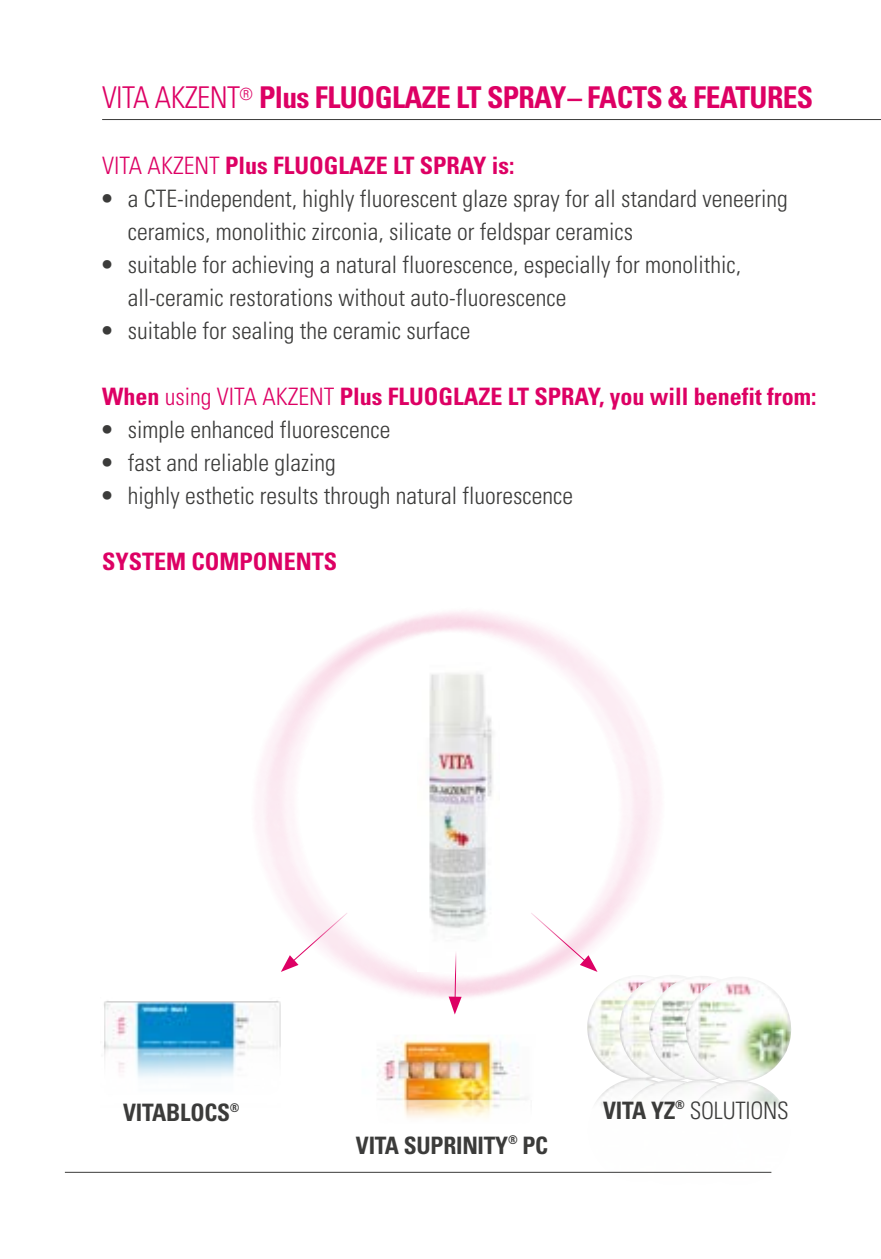
<style>
.page{position:relative;width:881px;height:1259px;background:#fff}
.page>*{position:absolute;margin:0;border:0;box-sizing:border-box;transform-origin:0 0}
.t1{font:700 condensed 30px "Univers LT Std";letter-spacing:-.02em;color:#dd0064}
.t2{font:300 condensed 24px/33px "Univers LT Std";color:#3b3b3a}
.t3{font:700 condensed 24px "Univers LT Std";color:#dd0064}
.t4{font:700 condensed 24px "Univers LT Std";letter-spacing:-.01em;color:#3b3b3a}
.s1{font-weight:300}
.s2{font-weight:700}
</style>
<div class="page">
<img style="left:684px;top:1171px;width:88px;height:2px">
<img style="left:256px;top:611px;width:535px;height:497px">
<img style="left:361px;top:1100px;width:183px;height:18px">
<img style="left:361px;top:1034px;width:183px;height:66px">
<img style="left:104px;top:997px;width:177px;height:110px">
<svg style="left:281px;top:912px;width:67px;height:60px"></svg>
<svg style="left:530px;top:912px;width:67px;height:60px"></svg>
<img style="left:417px;top:662px;width:82px;height:310px">
<svg style="left:448px;top:939px;width:13px;height:75px"></svg>
<hr style="left:65px;top:1171px;width:706px;height:1px;background:#3b3b3a">
<hr style="left:102px;top:119px;width:778px;height:1px;background:#3b3b3a">
<p class="t1" style="left:102px;top:79px;width:712px"><span class="s1">VITA AKZENT</span><sup>®</sup> Plus FLUOGLAZE LT SPRAY– FACTS &amp; FEATURES</p>
<p class="t3" style="left:102px;top:151px;width:414px"><span class="s1">VITA AKZENT</span> Plus FLUOGLAZE LT SPRAY is:</p>
<p class="t2" style="left:128px;top:182px;width:661px;text-indent:-26px"><span class="s2">•</span> a CTE-independent, highly fluorescent glaze spray for all standard veneering ceramics, monolithic zirconia, silicate or feldspar ceramics</p>
<p class="t2" style="left:128px;top:248px;width:614px;text-indent:-26px"><span class="s2">•</span> suitable for achieving a natural fluorescence, especially for monolithic, all-ceramic restorations without auto-fluorescence</p>
<p class="t2" style="left:102px;top:314px;width:370px"><span class="s2">•</span> suitable for sealing the ceramic surface</p>
<p class="t3" style="left:102px;top:382px;width:715px">When <span class="s1">using VITA AKZENT</span> Plus FLUOGLAZE LT SPRAY, you will benefit from:</p>
<p class="t2" style="left:102px;top:413px;width:290px"><span class="s2">•</span> simple enhanced fluorescence</p>
<p class="t2" style="left:102px;top:446px;width:235px"><span class="s2">•</span> fast and reliable glazing</p>
<p class="t2" style="left:102px;top:479px;width:472px"><span class="s2">•</span> highly esthetic results through natural fluorescence</p>
<p class="t3" style="left:102px;top:547px;width:236px">SYSTEM COMPONENTS</p>
<p class="t4" style="left:123px;top:1097px;width:118px">VITABLOCS<sup>®</sup></p>
<p class="t4" style="left:356px;top:1130px;width:194px">VITA SUPRINITY<sup>®</sup> PC</p>
<p class="t2" style="left:603px;top:1094px;width:187px"><span class="s2">VITA YZ</span><sup>®</sup> SOLUTIONS</p>
</div>
